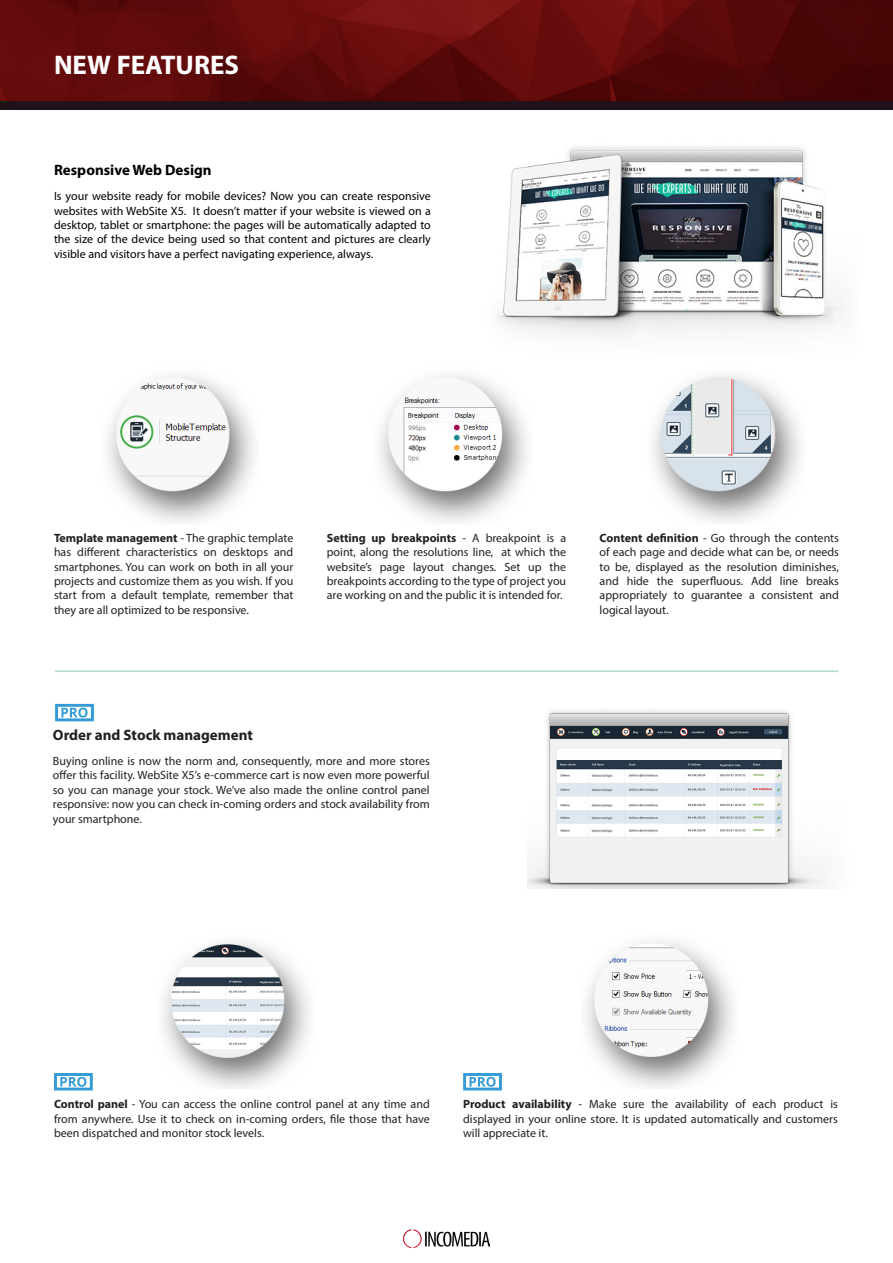
<style>
.page{position:relative;width:893px;height:1263px;background:#fff}
.page>*{position:absolute;margin:0;border:0;box-sizing:border-box;transform-origin:0 0}
.t1{font:700 27px "Myriad Pro";color:#fff}
.t2{font:700 15px "Myriad Pro";color:#231f20}
.t3{font:700 15px "Myriad Pro";color:#000001}
.t4{font:12px/14.4px "Myriad Pro";color:#231f20;text-align:justify}
.t5{font:12px/14.4px "Myriad Pro";color:#000001;text-align:justify}
.s1{font-weight:700}
</style>
<div class="page">
<img style="left:0;top:0;width:893px;height:110px">
<img style="left:404px;top:1229px;width:85px;height:19px">
<img style="left:496px;top:147px;width:347px;height:190px">
<img style="left:108px;top:374px;width:146px;height:148px">
<img style="left:380px;top:374px;width:147px;height:148px">
<img style="left:652px;top:374px;width:148px;height:148px">
<img style="left:586px;top:940px;width:147px;height:148px">
<img style="left:163px;top:941px;width:146px;height:148px">
<img style="left:527px;top:710px;width:301px;height:178px">
<svg style="left:54px;top:1073px;width:39px;height:17px"></svg>
<svg style="left:463px;top:1073px;width:39px;height:17px"></svg>
<svg style="left:55px;top:704px;width:39px;height:17px"></svg>
<p class="t1" style="left:54px;top:48px;width:187px">NEW FEATURES</p>
<p class="t3" style="left:54px;top:160px;width:159px">Responsive Web Design</p>
<p class="t5" style="left:54px;top:189px;width:378px">Is your website ready for mobile devices? Now you can create responsive websites with WebSite X5. It doesn’t matter if your website is viewed on a desktop, tablet or smartphone: the pages will be automatically adapted to the size of the device being used so that content and pictures are clearly visible and visitors have a perfect navigating experience, always.</p>
<p class="t4" style="left:54px;top:530px;width:241px"><span class="s1">Template management</span> - The graphic template has different characteristics on desktops and smartphones. You can work on both in all your projects and customize them as you wish. If you start from a default template, remember that they are all optimized to be responsive.</p>
<p class="t4" style="left:327px;top:530px;width:241px"><span class="s1">Setting up breakpoints</span> - A breakpoint is a point, along the resolutions line, at which the website’s page layout changes. Set up the breakpoints according to the type of project you are working on and the public it is intended for.</p>
<p class="t4" style="left:600px;top:530px;width:241px"><span class="s1">Content definition</span> - Go through the contents of each page and decide what can be, or needs to be, displayed as the resolution diminishes, and hide the superfluous. Add line breaks appropriately to guarantee a consistent and logical layout.</p>
<p class="t2" style="left:53px;top:725px;width:201px">Order and Stock management</p>
<p class="t4" style="left:53px;top:753px;width:378px">Buying online is now the norm and, consequently, more and more stores offer this facility. WebSite X5’s e-commerce cart is now even more powerful so you can manage your stock. We’ve also made the online control panel responsive: now you can check in-coming orders and stock availability from your smartphone.</p>
<p class="t4" style="left:54px;top:1097px;width:377px"><span class="s1">Control panel</span> - You can access the online control panel at any time and from anywhere. Use it to check on in-coming orders, file those that have been dispatched and monitor stock levels.</p>
<p class="t4" style="left:463px;top:1097px;width:376px"><span class="s1">Product availability</span> - Make sure the availability of each product is displayed in your online store. It is updated automatically and customers will appreciate it.</p>
</div>
